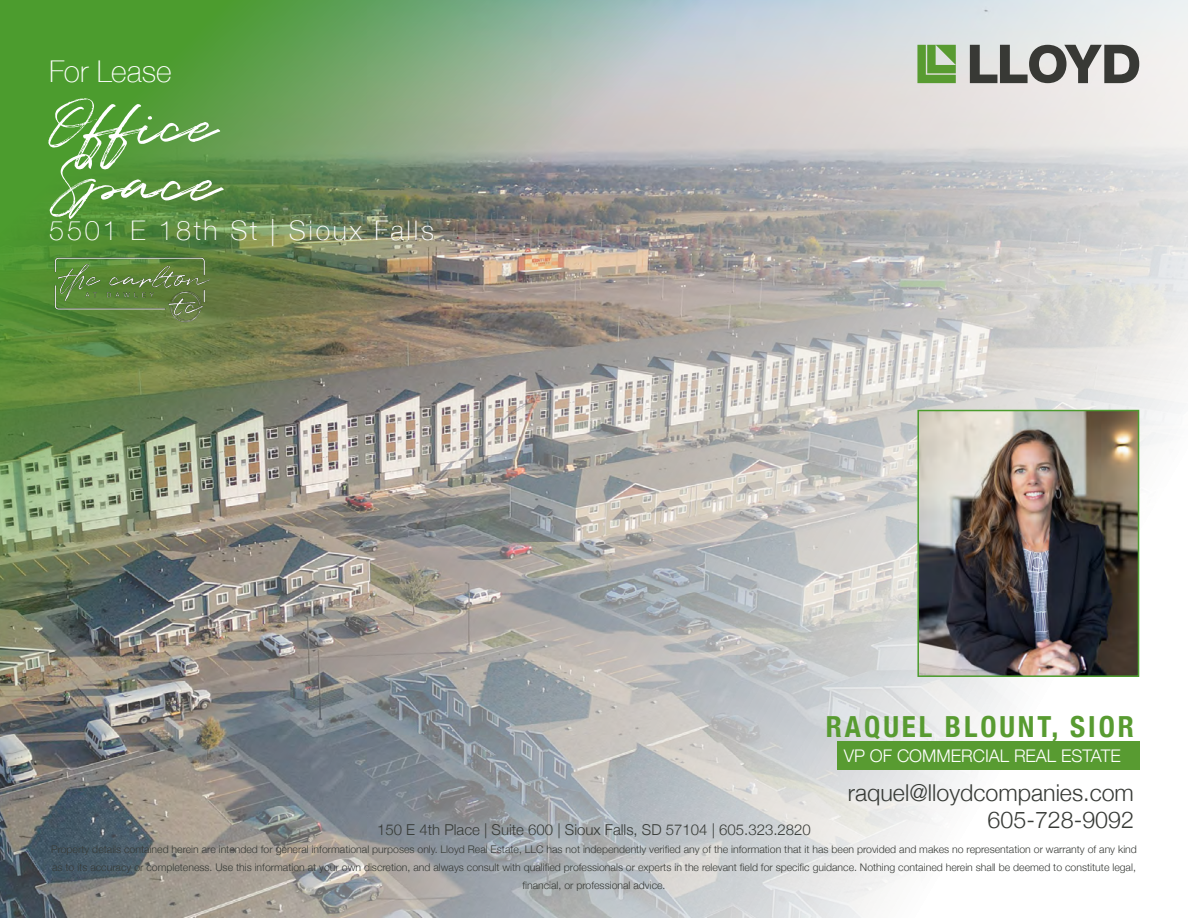
<style>
.page{position:relative;width:1188px;height:918px;background:#fff}
.page>*{position:absolute;margin:0;border:0;box-sizing:border-box;transform-origin:0 0}
.t1{font:69px "Quentin";letter-spacing:-.03em;color:#fff}
.t2{font:66px "Quentin";letter-spacing:-.03em;color:#fff}
.t3{font:100 30px "Helvetica Neue";color:#fff}
.t4{font:700 condensed 29.1px "Helvetica Neue";letter-spacing:.1em;color:#589b31}
.t5{font:100 27px "Helvetica Neue";letter-spacing:.1em;color:#fff}
.t6{font:300 23.25px "Helvetica Neue";color:#373a36}
.t7{font:300 17.4px "Helvetica Neue";color:#fff}
.t8{font:300 15px "Helvetica Neue";color:#373a36}
.t9{font:300 10.5px/18px "Helvetica Neue";color:#373a36;text-align:center}
</style>
<div class="page">
<img style="left:0;top:0;width:1188px;height:918px">
<div style="left:837px;top:741px;width:302px;height:28px;background:#589b31"></div>
<svg style="left:917px;top:45px;width:39px;height:38px"></svg>
<svg style="left:970px;top:45px;width:169px;height:38px;background:#8b8b89"></svg>
<img style="left:42px;top:251px;width:175px;height:74px">
<p class="t3" style="left:49px;top:49px;width:124px">For Lease</p>
<p class="t2" style="left:49px;top:80px;width:168px">Office</p>
<p class="t1" style="left:49px;top:137px;width:171px">Space</p>
<p class="t5" style="left:49px;top:210px;width:386px">5501 E 18th St | Sioux Falls</p>
<p class="t4" style="left:826px;top:703px;width:309px">RAQUEL BLOUNT, SIOR</p>
<p class="t7" style="left:844px;top:742px;width:279px">VP OF COMMERCIAL REAL ESTATE</p>
<p class="t6" style="left:848px;top:774px;width:288px">raquel@lloydcompanies.com</p>
<p class="t6" style="left:988px;top:801px;width:148px">605-728-9092</p>
<p class="t8" style="left:377px;top:817px;width:435px">150 E 4th Place | Suite 600 | Sioux Falls, SD 57104 | 605.323.2820</p>
<p class="t9" style="left:51px;top:839px;width:1087px">Property details contained herein are intended for general informational purposes only. Lloyd Real Estate, LLC has not independently verified any of the information that it has been provided and makes no representation or warranty of any kind as to its accuracy or completeness. Use this information at your own discretion, and always consult with qualified professionals or experts in the relevant field for specific guidance. Nothing contained herein shall be deemed to constitute legal, financial, or professional advice.</p>
</div>
